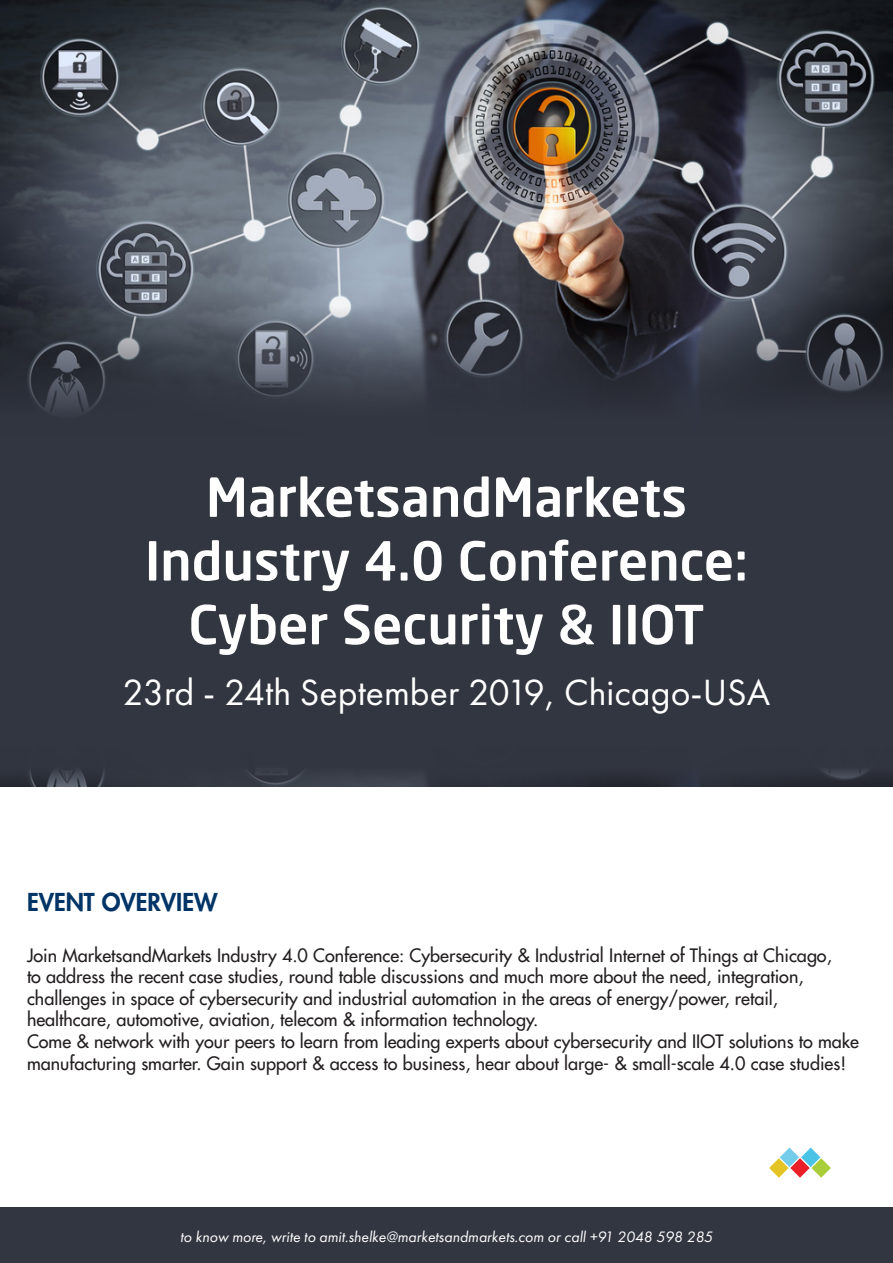
<style>
.page{position:relative;width:893px;height:1263px;background:#fff}
.page>*{position:absolute;margin:0;border:0;box-sizing:border-box;transform-origin:0 0}
.t1{font:500 53.1px/63.8px "Neo Sans W1 G";color:#fff;text-align:center}
.t2{font:37.8px "Futura PT";color:#fff}
.t3{font:800 24px "Futura LT";color:#003466}
.t4{font:18px/21.6px "Futura LT";color:#231f20}
.t5{font:italic 15.6px "Futura PT";color:#fff}
</style>
<div class="page">
<div style="left:0;top:1207px;width:893px;height:56px;background:#323641"></div>
<div style="left:0;top:0;width:893px;height:787px;background:#323641"></div>
<img style="left:0;top:0;width:893px;height:412px">
<img style="left:0;top:770px;width:893px;height:17px">
<svg style="left:769px;top:1147px;width:62px;height:31px"></svg>
<p class="t1" style="left:206px;top:464px;width:483px">MarketsandMarkets</p>
<p class="t1" style="left:145px;top:528px;width:605px">Industry 4.0 Conference:<br>Cyber Security &amp; IIOT</p>
<p class="t2" style="left:123px;top:670px;width:649px">23rd - 24th September 2019, Chicago-USA</p>
<p class="t3" style="left:27px;top:886px;width:192px">EVENT OVERVIEW</p>
<p class="t4" style="left:27px;top:944px;width:806px">Join MarketsandMarkets Industry 4.0 Conference: Cybersecurity &amp; Industrial Internet of Things at Chicago, to address the recent case studies, round table discussions and much more about the need, integration, challenges in space of cybersecurity and industrial automation in the areas of energy/power, retail, healthcare, automotive, aviation, telecom &amp; information technology.</p>
<p class="t4" style="left:27px;top:1030px;width:833px">Come &amp; network with your peers to learn from leading experts about cybersecurity and IIOT solutions to make manufacturing smarter. Gain support &amp; access to business, hear about large- &amp; small-scale 4.0 case studies!</p>
<p class="t5" style="left:180px;top:1227px;width:534px">to know more, write to amit.shelke@marketsandmarkets.com or call +91 2048 598 285</p>
</div>
